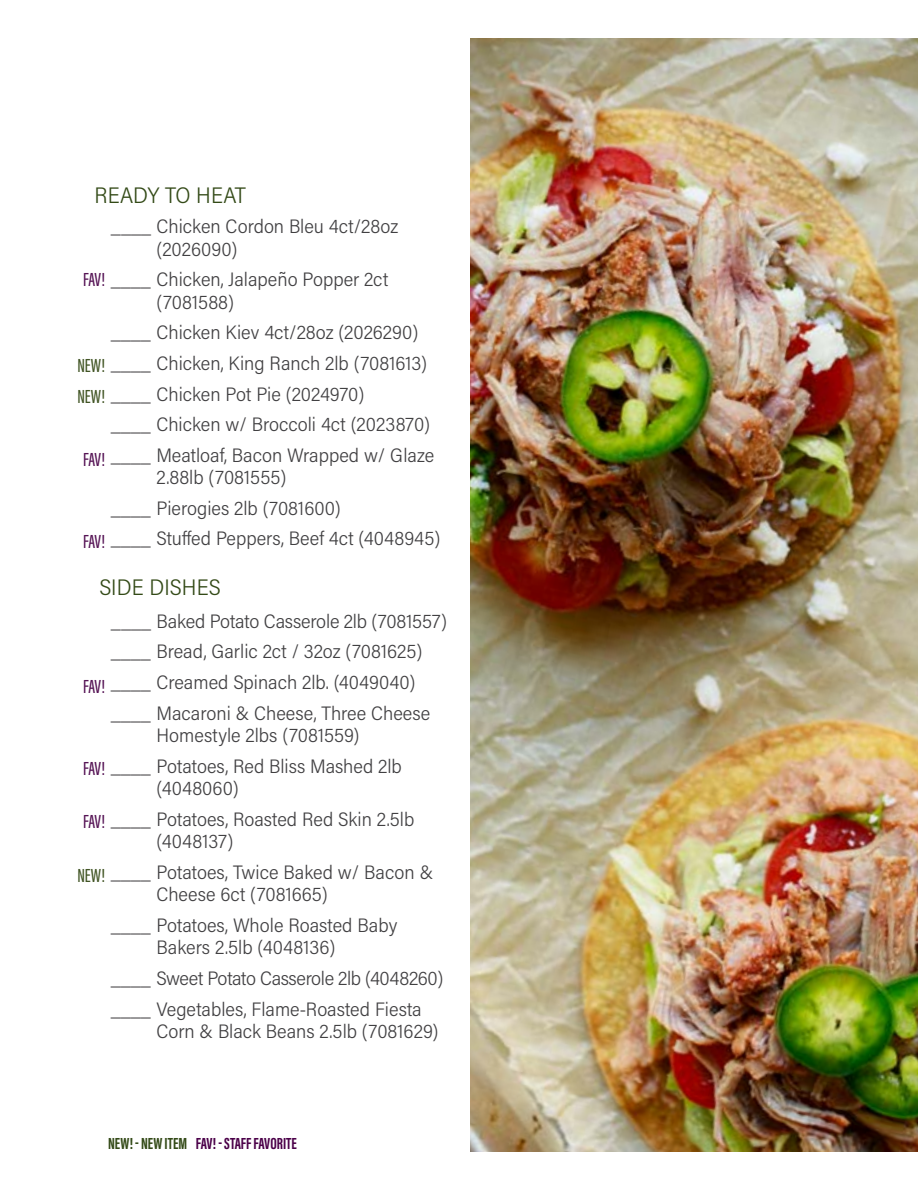
<style>
.page{position:relative;width:918px;height:1188px;background:#fff}
.page>*{position:absolute;margin:0;border:0;box-sizing:border-box;transform-origin:0 0}
.t1{font:300 22.5px "Acumin Pro Semi Cond";letter-spacing:.005em;color:#334a17}
.t2{font:300 19.5px/30.6px "Acumin Pro Semi Cond";color:#414042}
.t3{font:500 19.5px "Acumin Pro Extra Cond";letter-spacing:-.025em;color:#561455}
.t4{font:500 19.5px "Acumin Pro Extra Cond";letter-spacing:.005em;color:#425525}
.t5{font:700 16.5px "Acumin Pro Extra Cond";color:#4b0049}
.s1{font-family:"Acumin Pro Extra Cond";font-weight:500;color:#561455}
.s2{font-family:"Acumin Pro Extra Cond";font-weight:500;color:#425525}
.s3{color:#334a17}
</style>
<div class="page">
<img style="left:471px;top:39px;width:447px;height:1112px">
<p class="t1" style="left:94px;top:179px;width:153px">READY TO HEAT</p>
<p class="t2" style="left:157px;top:214px;width:243px;line-height:22.5px;text-indent:-46px">____ Chicken Cordon Bleu 4ct/28oz (2026090)</p>
<p class="t2" style="left:111px;top:286px;width:309px;text-indent:46px">(7081588)<br>____ Chicken Kiev 4ct/28oz (2026290)</p>
<p class="t2" style="left:83px;top:263px;width:307px"><span class="s1">FAV!</span> ____ Chicken, Jalapeño Popper 2ct</p>
<p class="t2" style="left:77px;top:347px;width:351px"><span class="s2">NEW!</span> ____ Chicken, King Ranch 2lb (7081613)</p>
<p class="t2" style="left:111px;top:378px;width:325px">____ Chicken Pot Pie (2024970)<br>____ Chicken w/ Broccoli 4ct (2023870) ____ Meatloaf, Bacon Wrapped w/ Glaze</p>
<p class="t2" style="left:111px;top:461px;width:331px;text-indent:46px">2.88lb (7081555)<br>____ Pierogies 2lb (7081600)<br>____ Stuffed Peppers, Beef 4ct (4048945)</p>
<p class="t1" style="left:99px;top:572px;width:123px">SIDE DISHES</p>
<p class="t2" style="left:111px;top:605px;width:338px">____ Baked Potato Casserole 2lb (7081557) ____ Bread, Garlic 2ct / 32oz (7081625) ____ Creamed Spinach 2lb. (4049040) ____ Macaroni &amp; Cheese, Three Cheese</p>
<p class="t2" style="left:111px;top:719px;width:292px;text-align:center">Homestyle 2lbs (7081559)<br>____ Potatoes, Red Bliss Mashed 2lb</p>
<p class="t2" style="left:111px;top:772px;width:305px;text-indent:46px">(4048060)<br>____ Potatoes, Roasted Red Skin 2.5lb</p>
<p class="t2" style="left:111px;top:825px;width:324px;text-indent:46px">(4048137)<br>____ Potatoes, Twice Baked w/ Bacon &amp;</p>
<p class="t2" style="left:111px;top:879px;width:288px;text-indent:46px">Cheese 6ct (7081665)<br>____ Potatoes, Whole Roasted Baby</p>
<p class="t2" style="left:111px;top:932px;width:334px;text-indent:46px">Bakers 2.5lb (4048136)<br>____ Sweet Potato Casserole 2lb (4048260) ____ Vegetables, Flame-Roasted Fiesta</p>
<p class="t2" style="left:156px;top:1015px;width:284px">Corn &amp; Black Beans 2.5lb (7081629)</p>
<p class="t4" style="left:77px;top:385px;width:29px">NEW!</p>
<p class="t3" style="left:83px;top:448px;width:24px">FAV!</p>
<p class="t3" style="left:83px;top:530px;width:24px">FAV!</p>
<p class="t3" style="left:83px;top:675px;width:24px">FAV!</p>
<p class="t3" style="left:83px;top:757px;width:24px">FAV!</p>
<p class="t3" style="left:83px;top:810px;width:24px">FAV!</p>
<p class="t4" style="left:77px;top:863px;width:29px">NEW!</p>
<p class="t5" style="left:108px;top:1133px;width:190px"><span class="s3">NEW! - NEW ITEM</span> FAV! - STAFF FAVORITE</p>
</div>
